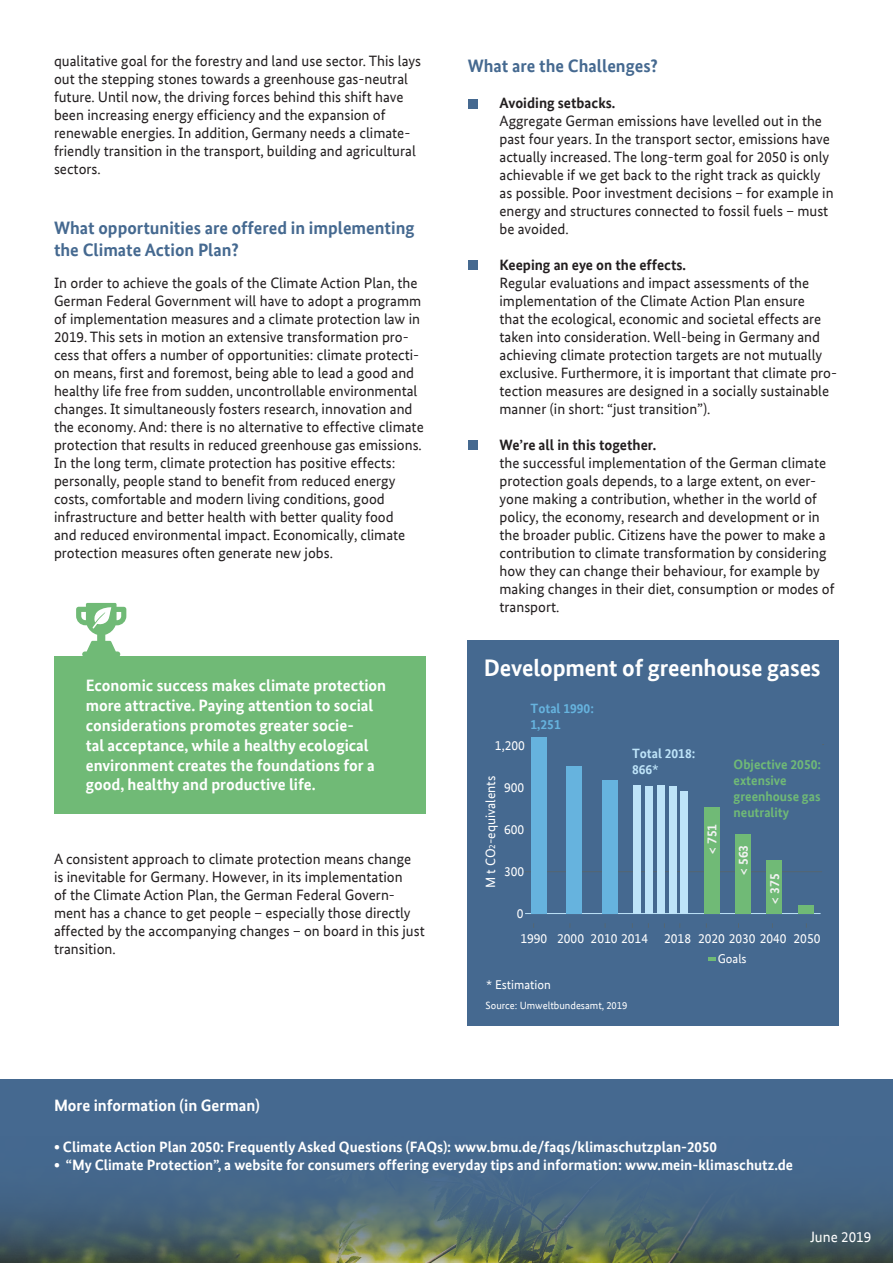
<style>
.page{position:relative;width:893px;height:1263px;background:#fff}
.page>*{position:absolute;margin:0;border:0;box-sizing:border-box;transform-origin:0 0}
.t1{font:700 24px "Bundes Sans Web";letter-spacing:-.01em;color:#fff}
.t2{font:700 18px/21.6px "Bundes Sans Office";color:#456990}
.Absatzformat_2{font:700 16.5px/19.8px "Bundes Sans Web";color:#fff}
.Absatzformat_3{font:15px/18px "Bundes Sans Office";color:#231f20}
.t3{font:700 15px "Bundes Sans Web";color:#fff}
.t4{font:700 15px "Bundes Sans Office";color:#231f20}
.t5{font:15px "Bundes Sans Office";color:#fff}
.t6{font:13.5px "Bundes Sans Web";color:#fff}
.t7{font:700 13.5px/16.2px "Bundes Sans Web";color:#70ba76}
.t8{font:13.5px "Bundes Sans Office";color:#fff}
.t9{font:700 13.5px/16.2px "Bundes Sans Web";color:#66b3de}
.t10{font:700 13.5px/16.2px "Bundes Sans Web";color:#bee4f9}
.t11{font:700 13.5px "Bundes Sans Web";color:#f2f2f2}
.t12{font:12.75px "Bundes Sans Web";color:#fff}
.t13{font:10.5px "Bundes Sans Web";color:#fff}
.s1{font-weight:700}
.s2{font-size:9px}
</style>
<div class="page">
<svg style="left:0;top:1079px;width:893px;height:184px;background:#486780"></svg>
<div style="left:468px;top:99px;width:9px;height:9px;background:#456990"></div>
<div style="left:54px;top:656px;width:371px;height:158px;background:#70ba76"></div>
<div style="left:468px;top:261px;width:9px;height:9px;background:#456990"></div>
<div style="left:468px;top:441px;width:9px;height:9px;background:#456990"></div>
<svg style="left:76px;top:603px;width:50px;height:53px"></svg>
<div style="left:468px;top:641px;width:371px;height:385px;background:#456990"></div>
<svg style="left:525px;top:871px;width:297px;height:1px"></svg>
<hr style="left:525px;top:913px;width:296px;height:1px;background:#bee4f9">
<div style="left:704px;top:808px;width:15px;height:106px;background:#70ba76"></div>
<div style="left:735px;top:834px;width:16px;height:80px;background:#70ba76"></div>
<div style="left:766px;top:861px;width:16px;height:53px;background:#70ba76"></div>
<div style="left:799px;top:905px;width:15px;height:9px;background:#70ba76"></div>
<div style="left:532px;top:737px;width:15px;height:177px;background:#66b3de"></div>
<div style="left:567px;top:766px;width:15px;height:148px;background:#66b3de"></div>
<div style="left:602px;top:780px;width:15px;height:134px;background:#66b3de"></div>
<svg style="left:708px;top:957px;width:7px;height:3px"></svg>
<div style="left:633px;top:785px;width:8px;height:129px;background:#bee4f9"></div>
<div style="left:645px;top:787px;width:8px;height:127px;background:#bee4f9"></div>
<div style="left:657px;top:785px;width:7px;height:129px;background:#bee4f9"></div>
<div style="left:669px;top:786px;width:7px;height:128px;background:#bee4f9"></div>
<div style="left:681px;top:791px;width:7px;height:123px;background:#bee4f9"></div>
<p class="Absatzformat_3" style="left:54px;top:52px;width:369px">qualitative goal for the forestry and land use sector. This lays out the stepping stones towards a greenhouse gas-neutral future. Until now, the driving forces behind this shift have been increasing energy efficiency and the expansion of renewable energies. In addition, Germany needs a climate&shy;friendly transition in the transport, building and agricultural sectors.</p>
<p class="t2" style="left:54px;top:217px;width:362px">What opportunities are offered in implementing the Climate Action Plan?</p>
<p class="Absatzformat_3" style="left:54px;top:274px;width:371px">In order to achieve the goals of the Climate Action Plan, the German Federal Government will have to adopt a programm of implementation measures and a climate protection law in 2019. This sets in motion an extensive transformation pro&shy;cess that offers a number of opportunities: climate protecti&shy;on means, first and foremost, being able to lead a good and healthy life free from sudden, uncontrollable environmental changes. It simultaneously fosters research, innovation and the economy. And: there is no alternative to effective climate protection that results in reduced greenhouse gas emissions.<br>In the long term, climate protection has positive effects: personally, people stand to benefit from reduced energy costs, comfortable and modern living conditions, good infrastructure and better health with better quality food<br>and reduced environmental impact. Economically, climate protection measures often generate new jobs.</p>
<p class="Absatzformat_2" style="left:86px;top:676px;width:302px">Economic success makes climate protection more attractive. Paying attention to social considerations promotes greater socie-<br>tal acceptance, while a healthy ecological environment creates the foundations for a good, healthy and productive life.</p>
<p class="Absatzformat_3" style="left:54px;top:850px;width:372px">A consistent approach to climate protection means change<br>is inevitable for Germany. However, in its implementation<br>of the Climate Action Plan, the German Federal Govern&shy;ment has a chance to get people – especially those directly affected by the accompanying changes – on board in this just transition.</p>
<p class="t2" style="left:468px;top:55px;width:192px">What are the Challenges?</p>
<p class="t4" style="left:500px;top:94px;width:117px">Avoiding setbacks.</p>
<p class="Absatzformat_3" style="left:500px;top:112px;width:336px">Aggregate German emissions have levelled out in the past four years. In the transport sector, emissions have actually increased. The long-term goal for 2050 is only achievable if we get back to the right track as quickly as possible. Poor investment decisions – for example in energy and structures connected to fossil fuels – must be avoided.</p>
<p class="t4" style="left:500px;top:256px;width:188px">Keeping an eye on the effects.</p>
<p class="Absatzformat_3" style="left:500px;top:274px;width:339px">Regular evaluations and impact assessments of the implementation of the Climate Action Plan ensure<br>that the ecological, economic and societal effects are taken into consideration. Well-being in Germany and achieving climate protection targets are not mutually exclusive. Furthermore, it is important that climate pro&shy;tection measures are designed in a socially sustainable manner (in short: “just transition”).</p>
<p class="Absatzformat_3" style="left:500px;top:436px;width:337px"><span class="s1">We’re all in this together.<br></span>the successful implementation of the German climate protection goals depends, to a large extent, on ever&shy;yone making a contribution, whether in the world of policy, the economy, research and development or in the broader public. Citizens have the power to make a contribution to climate transformation by considering how they can change their behaviour, for example by making changes in their diet, consumption or modes of transport.</p>
<p class="t1" style="left:484px;top:653px;width:338px">Development of greenhouse gases</p>
<p class="t9" style="left:530px;top:700px;width:65px">Total 1990:<br>1,251</p>
<p class="t6" style="left:495px;top:738px;width:32px">1,200</p>
<p class="t6" style="left:504px;top:780px;width:22px">900</p>
<p class="t6" style="left:504px;top:822px;width:22px">600</p>
<p class="t6" style="left:504px;top:864px;width:22px">300</p>
<p class="t6" style="left:517px;top:906px;width:8px">0</p>
<p class="t10" style="left:632px;top:745px;width:65px">Total 2018:<br>866*</p>
<p class="t7" style="left:734px;top:756px;width:89px">Objective 2050: extensive greenhouse gas neutrality</p>
<p class="t8" style="left:483px;top:888px;width:114px;rotate:-90deg">M t CO<span class="s2">2</span>-equivalents</p>
<p class="t11" style="left:704px;top:853px;width:31px;rotate:-90deg">&lt; 751</p>
<p class="t11" style="left:735px;top:874px;width:31px;rotate:-90deg">&lt; 563</p>
<p class="t11" style="left:767px;top:903px;width:31px;rotate:-90deg">&lt; 375</p>
<p class="t6" style="left:698px;top:931px;width:124px">2020 2030 2040 2050</p>
<p class="t12" style="left:718px;top:951px;width:30px">Goals</p>
<p class="t6" style="left:664px;top:931px;width:29px">2018</p>
<p class="t6" style="left:520px;top:931px;width:129px">1990 2000 2010 2014</p>
<p class="t12" style="left:486px;top:978px;width:66px">* Estimation</p>
<p class="t13" style="left:486px;top:999px;width:143px">Source: Umweltbundesamt, 2019</p>
<p class="Absatzformat_2" style="left:54px;top:1095px;width:207px">More information (in German)</p>
<p class="t3" style="left:54px;top:1138px;width:664px">• Climate Action Plan 2050: Frequently Asked Questions (FAQs): www.bmu.de/faqs/klimaschutzplan-2050</p>
<p class="t3" style="left:54px;top:1156px;width:741px">• “My Climate Protection”, a website for consumers offering everyday tips and information: www.mein-klimaschutz.de</p>
<p class="t5" style="left:810px;top:1228px;width:63px">June 2019</p>
</div>
